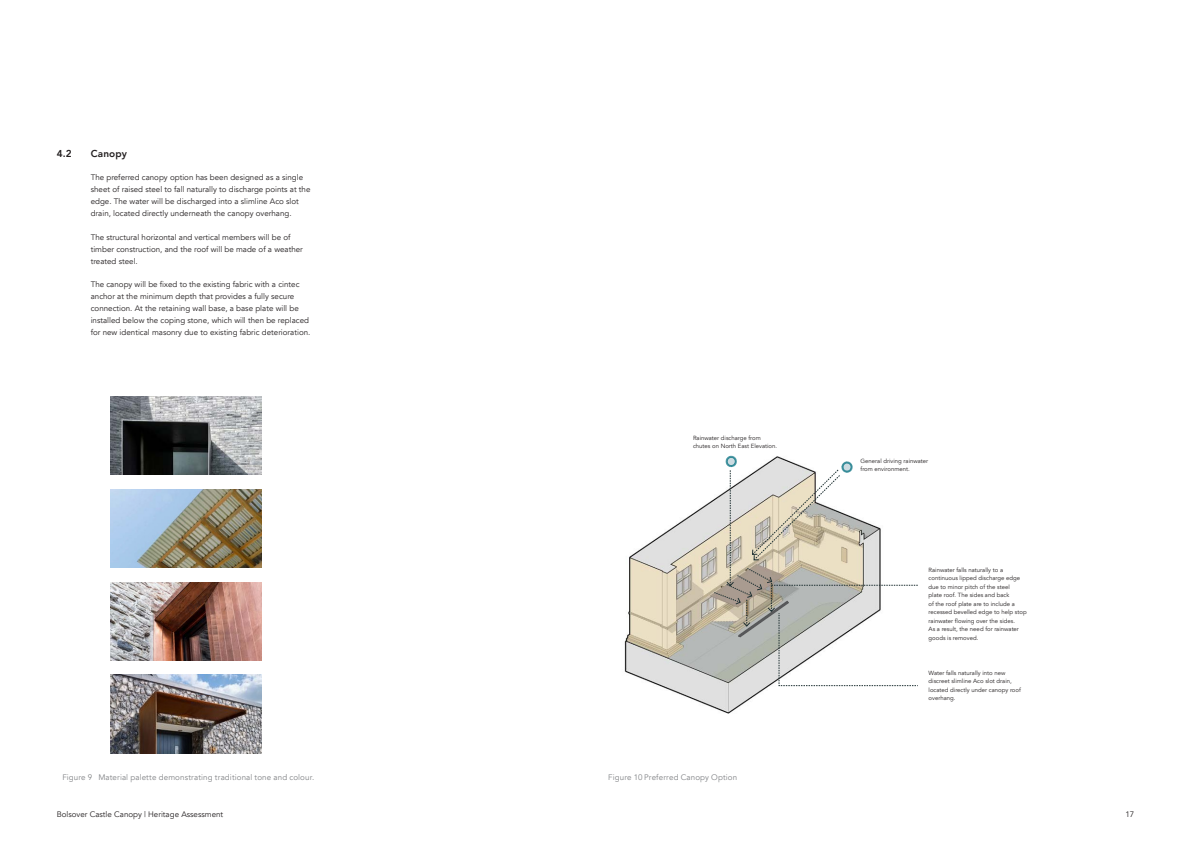
<style>
.page{position:relative;width:1191px;height:842px;background:#fff}
.page>*{position:absolute;margin:0;border:0;box-sizing:border-box;transform-origin:0 0}
.t1{font:800 10px "Avenir LT";letter-spacing:.01em;color:#231f20}
.body_in_numbered_tex{font:8px/12px "Avenir LT";color:#231f20}
.t2{font:8px "Avenir LT";letter-spacing:.015em;color:#808285}
.Body{font:6px/8.5px "Avenir LT";color:#231f20}
</style>
<div class="page">
<img style="left:110px;top:582px;width:152px;height:79px">
<img style="left:110px;top:489px;width:152px;height:79px">
<img style="left:110px;top:396px;width:152px;height:79px">
<img style="left:110px;top:675px;width:152px;height:78px">
<img style="left:624px;top:500px;width:271px;height:214px">
<svg style="left:713px;top:455px;width:205px;height:231px"></svg>
<p class="t1" style="left:57px;top:148px;width:17px">4.2</p>
<p class="t1" style="left:91px;top:148px;width:38px">Canopy</p>
<p class="body_in_numbered_tex" style="left:91px;top:172px;width:221px">The preferred canopy option has been designed as a single sheet of raised steel to fall naturally to discharge points at the edge. The water will be discharged into a slimline Aco slot drain, located directly underneath the canopy overhang.</p>
<p class="body_in_numbered_tex" style="left:91px;top:231px;width:214px">The structural horizontal and vertical members will be of timber construction, and the roof will be made of a weather treated steel.</p>
<p class="body_in_numbered_tex" style="left:91px;top:279px;width:221px">The canopy will be fixed to the existing fabric with a cintec anchor at the minimum depth that provides a fully secure connection. At the retaining wall base, a base plate will be installed below the coping stone, which will then be replaced for new identical masonry due to existing fabric deterioration.</p>
<p class="Body" style="left:693px;top:433px;width:86px">Rainwater discharge from chutes on North East Elevation.</p>
<p class="t2" style="left:62px;top:772px;width:253px">Figure 9 Material palette demonstrating traditional tone and colour.</p>
<p class="t2" style="left:608px;top:772px;width:130px">Figure 10 Preferred Canopy Option</p>
<p class="Body" style="left:860px;top:457px;width:69px">General driving rainwater from environment.</p>
<p class="Body" style="left:928px;top:566px;width:100px">Rainwater falls naturally to a continuous lipped discharge edge due to minor pitch of the steel<br>plate roof. The sides and back<br>of the roof plate are to include a recessed bevelled edge to help stop rainwater flowing over the sides.<br>As a result, the need for rainwater goods is removed.</p>
<p class="Body" style="left:928px;top:668px;width:94px">Water falls naturally into new discreet slimline Aco slot drain, located directly under canopy roof overhang.</p>
<p class="body_in_numbered_tex" style="left:57px;top:808px;width:168px">Bolsover Castle Canopy | Heritage Assessment</p>
<p class="body_in_numbered_tex" style="left:1125px;top:808px;width:10px">17</p>
</div>
